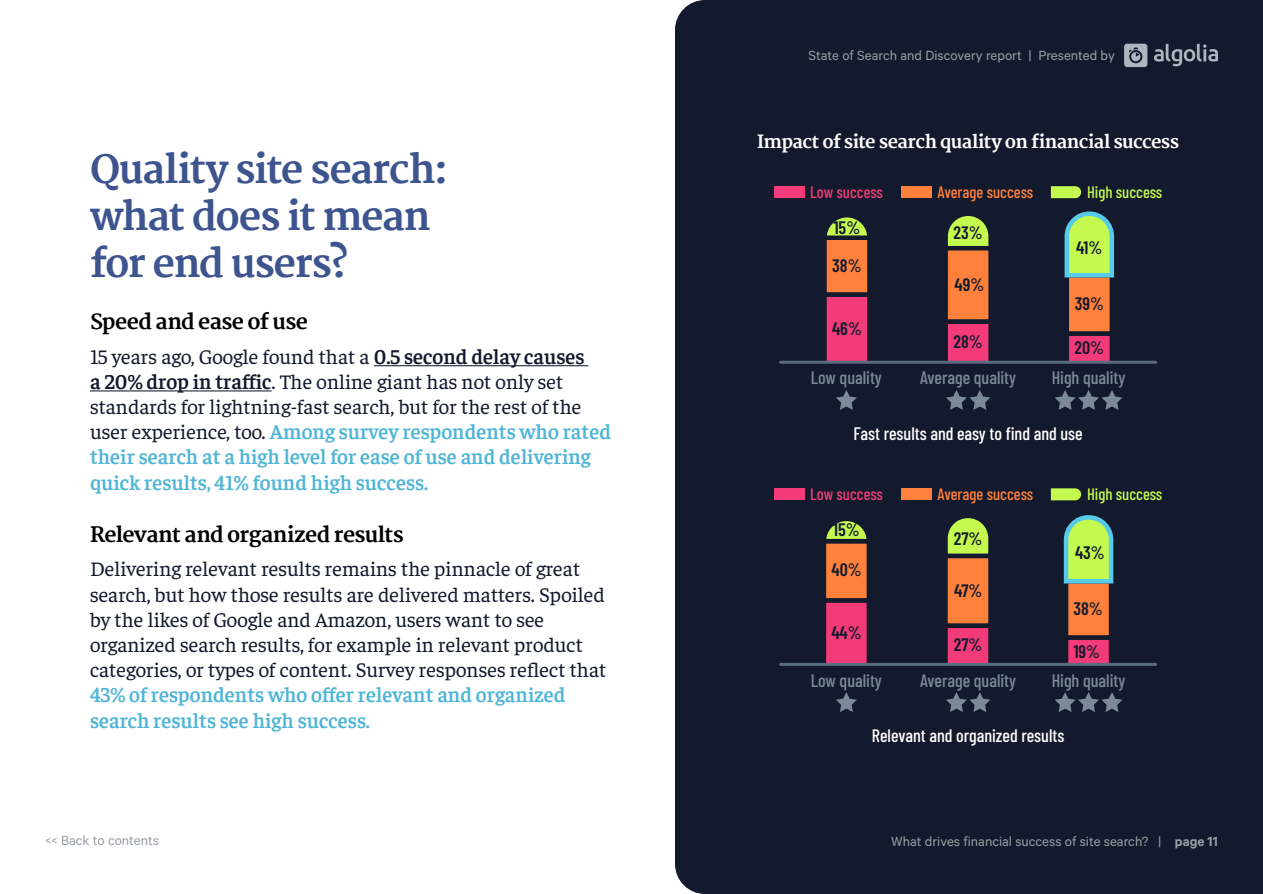
<style>
.page{position:relative;width:1263px;height:894px;background:#fff}
.page>*{position:absolute;margin:0;border:0;box-sizing:border-box;transform-origin:0 0}
.t1{font:800 39px/46.8px "Martel";letter-spacing:-.04em;color:#3d548f}
.t2{font:21px/25.2px "Faustina";color:#141a2d}
.t3{font:600 21px/25.2px "Faustina";color:#4fb5d6}
.t4{font:800 21px "Martel";letter-spacing:-.03em;color:#000}
.t5{font:500 18px "Barlow Condensed";color:#7c8998}
.t6{font:500 18px "Barlow Condensed";color:#fff}
.t7{font:600 18px "Barlow Condensed";color:#141a2d}
.t8{font:800 18px "Martel";letter-spacing:-.03em;color:#fff}
.t9{font:500 16.5px "Barlow Condensed";color:#ff813b}
.t10{font:500 16.5px "Barlow Condensed";color:#c4f950}
.t11{font:500 16.5px "Barlow Condensed";color:#f23b78}
.t12{font:15px "Calibre";color:#989ea5}
.s1{font-weight:600}
.s2{font-weight:600;color:#4fb5d6}
</style>
<div class="page">
<div style="left:675px;top:0;width:588px;height:894px;background:#141a2d"></div>
<div style="left:721px;top:156px;width:495px;height:315px;background:#141a2d"></div>
<div style="left:901px;top:186px;width:31px;height:12px;background:#ff813b"></div>
<svg style="left:1051px;top:186px;width:30px;height:12px"></svg>
<div style="left:774px;top:186px;width:30px;height:12px;background:#f23b78"></div>
<div style="left:1067px;top:275px;width:45px;height:59px;background:#ff813b"></div>
<div style="left:1065px;top:273px;width:49px;height:63px;border:4px solid #141a2d"></div>
<div style="left:1067px;top:334px;width:45px;height:30px;background:#f23b78"></div>
<div style="left:1065px;top:331px;width:49px;height:35px;border:4px solid #141a2d"></div>
<svg style="left:1064px;top:211px;width:51px;height:69px;background:#95ce71"></svg>
<svg style="left:947px;top:216px;width:42px;height:30px"></svg>
<div style="left:946px;top:248px;width:45px;height:74px;background:#ff813b"></div>
<div style="left:943px;top:246px;width:50px;height:78px;border:4px solid #141a2d"></div>
<div style="left:946px;top:322px;width:45px;height:42px;background:#f23b78"></div>
<div style="left:943px;top:319px;width:50px;height:47px;border:4px solid #141a2d"></div>
<div style="left:824px;top:238px;width:45px;height:57px;background:#ff813b"></div>
<div style="left:822px;top:235px;width:50px;height:62px;border:4px solid #141a2d"></div>
<div style="left:824px;top:295px;width:45px;height:69px;background:#f23b78"></div>
<div style="left:822px;top:292px;width:50px;height:74px;border:4px solid #141a2d"></div>
<svg style="left:822px;top:217px;width:50px;height:25px"></svg>
<hr style="left:781px;top:361px;width:375px;height:3px;background:#5b6b7f">
<svg style="left:946px;top:390px;width:44px;height:20px"></svg>
<svg style="left:836px;top:390px;width:21px;height:20px"></svg>
<svg style="left:1055px;top:390px;width:67px;height:20px"></svg>
<div style="left:721px;top:458px;width:495px;height:315px;background:#141a2d"></div>
<div style="left:901px;top:488px;width:31px;height:12px;background:#ff813b"></div>
<svg style="left:1051px;top:488px;width:30px;height:12px"></svg>
<div style="left:774px;top:488px;width:30px;height:12px;background:#f23b78"></div>
<div style="left:1066px;top:581px;width:45px;height:57px;background:#ff813b"></div>
<div style="left:1064px;top:579px;width:49px;height:61px;border:4px solid #141a2d"></div>
<div style="left:1066px;top:638px;width:45px;height:28px;background:#f23b78"></div>
<div style="left:1064px;top:635px;width:49px;height:33px;border:4px solid #141a2d"></div>
<svg style="left:1063px;top:515px;width:51px;height:71px;background:#96d171"></svg>
<svg style="left:947px;top:518px;width:42px;height:36px;background:#a6d34a"></svg>
<div style="left:946px;top:556px;width:45px;height:70px;background:#ff813b"></div>
<div style="left:943px;top:554px;width:50px;height:74px;border:4px solid #141a2d"></div>
<div style="left:946px;top:626px;width:45px;height:40px;background:#f23b78"></div>
<div style="left:943px;top:624px;width:50px;height:44px;border:4px solid #141a2d"></div>
<div style="left:824px;top:541px;width:45px;height:60px;background:#ff813b"></div>
<div style="left:822px;top:539px;width:49px;height:64px;border:4px solid #141a2d"></div>
<div style="left:824px;top:601px;width:45px;height:65px;background:#f23b78"></div>
<div style="left:822px;top:598px;width:49px;height:70px;border:4px solid #141a2d"></div>
<svg style="left:822px;top:521px;width:49px;height:25px"></svg>
<hr style="left:781px;top:663px;width:375px;height:3px;background:#5b6b7f">
<svg style="left:946px;top:692px;width:44px;height:20px"></svg>
<svg style="left:836px;top:692px;width:21px;height:20px"></svg>
<svg style="left:1055px;top:692px;width:67px;height:20px"></svg>
<hr style="left:374px;top:365px;width:214px;height:1px;background:#141a2d">
<hr style="left:90px;top:390px;width:182px;height:1px;background:#141a2d">
<svg style="left:1154px;top:44px;width:64px;height:22px"></svg>
<svg style="left:1124px;top:44px;width:23px;height:23px"></svg>
<h1 class="t1" style="left:90px;top:146px;width:360px">Quality site search: what does it mean for end users?</h1>
<p class="t4" style="left:90px;top:310px;width:220px">Speed and ease of use</p>
<p class="t2" style="left:90px;top:342px;width:523px">15 years ago, Google found that a <span class="s1">0.5 second delay causes<br>a 20% drop in traffic</span>. The online giant has not only set standards for lightning-fast search, but for the rest of the user experience, too. <span class="s2">Among survey respondents who rated their search at a high level for ease of use and delivering quick results, 41% found high success.</span></p>
<p class="t4" style="left:90px;top:523px;width:315px">Relevant and organized results</p>
<p class="t2" style="left:90px;top:555px;width:518px">Delivering relevant results remains the pinnacle of great search, but how those results are delivered matters. Spoiled by the likes of Google and Amazon, users want to see organized search results, for example in relevant product categories, or types of content. Survey responses reflect that</p>
<p class="t3" style="left:90px;top:681px;width:477px">43% of respondents who offer relevant and organized search results see high success.</p>
<p class="t12" style="left:809px;top:46px;width:308px">State of Search and Discovery report | Presented by</p>
<p class="t8" style="left:757px;top:132px;width:424px">Impact of site search quality on financial success</p>
<p class="t11" style="left:810px;top:181px;width:74px">Low success</p>
<p class="t9" style="left:938px;top:181px;width:97px">Average success</p>
<p class="t10" style="left:1087px;top:181px;width:77px">High success</p>
<p class="t7" style="left:834px;top:214px;width:28px">15%</p>
<p class="t7" style="left:954px;top:220px;width:31px">23%</p>
<p class="t7" style="left:1076px;top:235px;width:28px">41%</p>
<p class="t7" style="left:832px;top:253px;width:31px">38%</p>
<p class="t7" style="left:832px;top:316px;width:31px">46%</p>
<p class="t7" style="left:954px;top:271px;width:31px">49%</p>
<p class="t7" style="left:1075px;top:291px;width:31px">39%</p>
<p class="t7" style="left:953px;top:329px;width:31px">28%</p>
<p class="t7" style="left:1075px;top:335px;width:31px">20%</p>
<p class="t5" style="left:811px;top:365px;width:73px">Low quality</p>
<p class="t5" style="left:920px;top:365px;width:98px">Average quality</p>
<p class="t5" style="left:1052px;top:365px;width:75px">High quality</p>
<p class="t6" style="left:854px;top:420px;width:231px">Fast results and easy to find and use</p>
<p class="t11" style="left:810px;top:483px;width:74px">Low success</p>
<p class="t9" style="left:938px;top:483px;width:97px">Average success</p>
<p class="t10" style="left:1087px;top:483px;width:77px">High success</p>
<p class="t7" style="left:833px;top:516px;width:28px">15%</p>
<p class="t7" style="left:831px;top:557px;width:32px">40%</p>
<p class="t7" style="left:831px;top:620px;width:32px">44%</p>
<p class="t7" style="left:954px;top:526px;width:30px">27%</p>
<p class="t7" style="left:954px;top:577px;width:30px">47%</p>
<p class="t7" style="left:1075px;top:540px;width:31px">43%</p>
<p class="t7" style="left:1073px;top:596px;width:31px">38%</p>
<p class="t7" style="left:954px;top:632px;width:30px">27%</p>
<p class="t7" style="left:1074px;top:638px;width:28px">19%</p>
<p class="t5" style="left:811px;top:667px;width:73px">Low quality</p>
<p class="t5" style="left:920px;top:667px;width:98px">Average quality</p>
<p class="t5" style="left:1052px;top:667px;width:75px">High quality</p>
<p class="t6" style="left:872px;top:723px;width:194px">Relevant and organized results</p>
<p class="t12" style="left:45px;top:831px;width:115px">&lt;&lt; Back to contents</p>
<p class="t12" style="left:891px;top:832px;width:328px">What drives financial success of site search? | <span class="s1">page 11</span></p>
</div>
